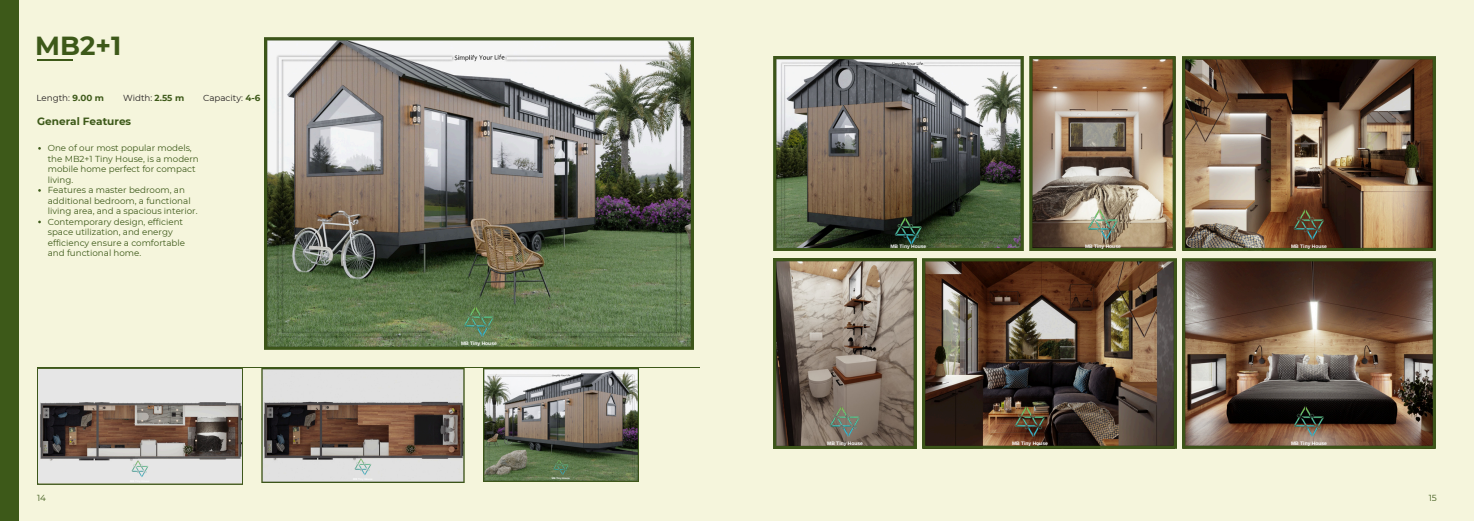
<style>
.page{position:relative;width:1474px;height:521px;background:#fff}
.page>*{position:absolute;margin:0;border:0;box-sizing:border-box;transform-origin:0 0}
.t1{font:700 26.07px "Montserrat";color:#3d5919}
.t2{font:700 10.5px "Montserrat";color:#3d5919}
.t3{font:8.75px/10.5px "Montserrat";color:#3d5919}
.t4{font:8.75px "Montserrat";color:#231f20}
.t5{font:700 4.99px "Arimo";color:#fff}
.t6{font:700 2.45px "Arimo";color:#fff}
.s1{font-weight:700;color:#3d5919}
</style>
<div class="page">
<div style="left:0;top:0;width:1473px;height:520px;background:#f5f5dc"></div>
<div style="left:0;top:0;width:18px;height:520px;background:#3d5919"></div>
<hr style="left:37px;top:59px;width:36px;height:2px;background:#3d5919">
<hr style="left:37px;top:367px;width:662px;height:1px;background:#3d5919">
<img style="left:264px;top:38px;width:429px;height:311px">
<img style="left:261px;top:368px;width:203px;height:114px">
<img style="left:38px;top:369px;width:204px;height:113px">
<img style="left:483px;top:368px;width:155px;height:113px">
<img style="left:922px;top:259px;width:254px;height:189px">
<img style="left:774px;top:259px;width:142px;height:189px">
<img style="left:1182px;top:56px;width:253px;height:195px">
<img style="left:1182px;top:259px;width:253px;height:189px">
<img style="left:1029px;top:56px;width:146px;height:195px">
<img style="left:774px;top:56px;width:249px;height:195px">
<img style="left:430px;top:282px;width:97px;height:97px">
<img style="left:536px;top:447px;width:49px;height:35px">
<img style="left:1054px;top:185px;width:96px;height:97px">
<img style="left:1260px;top:185px;width:97px;height:97px">
<img style="left:796px;top:382px;width:97px;height:67px">
<img style="left:981px;top:382px;width:97px;height:67px">
<img style="left:1260px;top:382px;width:97px;height:67px">
<img style="left:336px;top:445px;width:53px;height:38px">
<img style="left:114px;top:447px;width:52px;height:38px">
<p class="t1" style="left:35px;top:30px;width:88px">MB2+1</p>
<p class="t4" style="left:36px;top:92px;width:69px">Length: <span class="s1">9.00 m</span></p>
<p class="t4" style="left:123px;top:92px;width:63px">Width: <span class="s1">2.55 m</span></p>
<h3 class="t4" style="left:203px;top:92px;width:59px">Capacity: <span class="s1">4-6</span></h3>
<p class="t2" style="left:37px;top:114px;width:96px">General Features</p>
<h3 class="t3" style="left:48px;top:142px;width:153px">One of our most popular models, the MB2+1 Ti ny House, is a modern mobi le home perfect for compact livi ng.</h3>
<h2 class="t3" style="left:48px;top:184px;width:151px">Features a master bedroom, an additional bedroom, a functional livi ng area, and a spacious i nterior.</h2>
<p class="t3" style="left:48px;top:216px;width:139px">Contemporary design, efficient space uti lization, and energy efficiency ensure a comfortable and functional home.</p>
<h1 class="t3" style="left:37px;top:492px;width:10px">14</h1>
<p class="t5" style="left:461px;top:340px;width:37px">MB Tiny House</p>
<p class="t6" style="left:552px;top:476px;width:19px">MB Tiny House</p>
<p class="t5" style="left:890px;top:243px;width:37px">MB Tiny House</p>
<h4 class="t5" style="left:827px;top:440px;width:37px">MB Tiny House</h4>
<p class="t5" style="left:1084px;top:243px;width:37px">MB Tiny House</p>
<p class="t5" style="left:1291px;top:243px;width:37px">MB Tiny House</p>
<p class="t5" style="left:1012px;top:440px;width:37px">MB Tiny House</p>
<p class="t5" style="left:1291px;top:440px;width:37px">MB Tiny House</p>
<h3 class="t3" style="left:1428px;top:492px;width:10px">15</h3>
</div>
